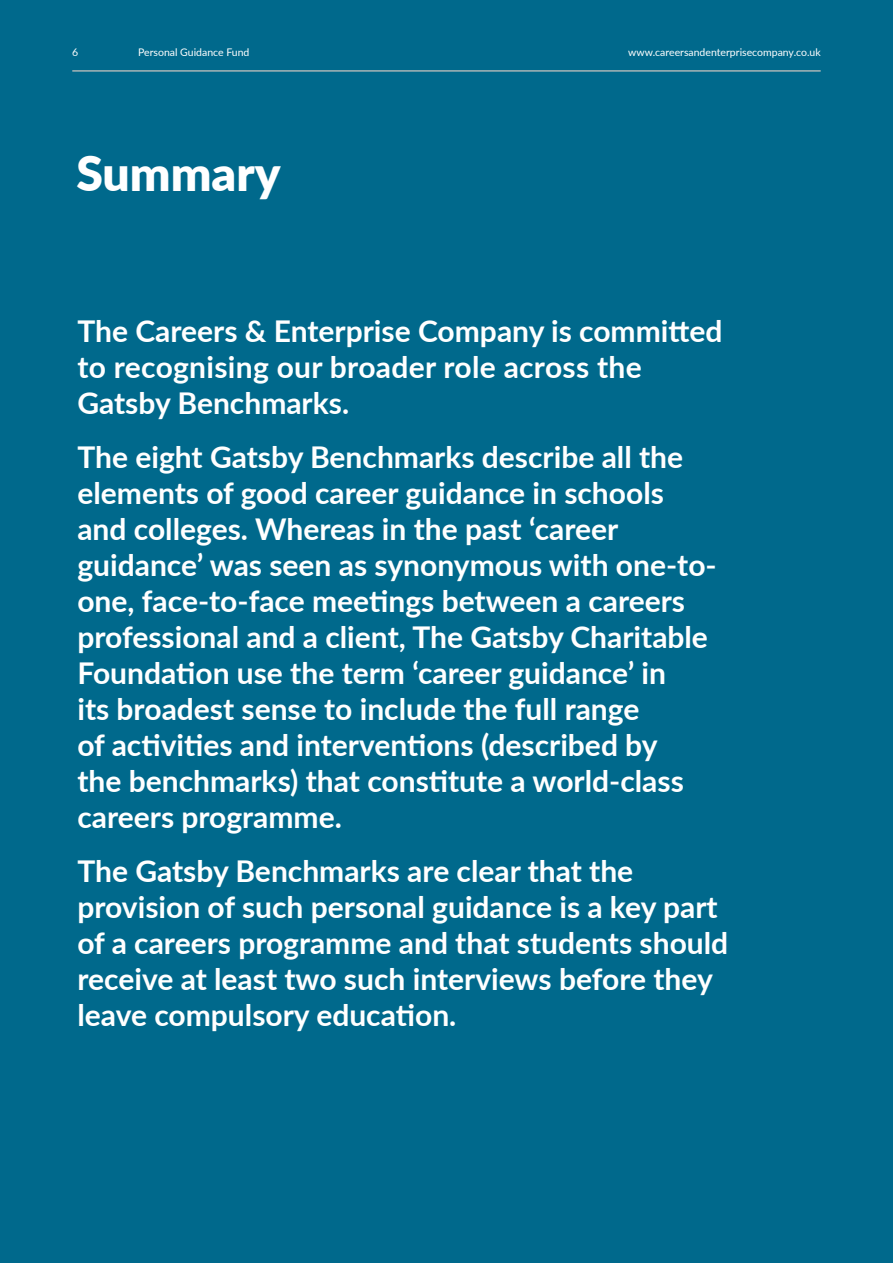
<style>
.page{position:relative;width:893px;height:1263px;background:#00698c}
.page>*{position:absolute;margin:0;border:0;box-sizing:border-box;transform-origin:0 0}
.t1{font:900 48px "Lato";color:#fff}
.t2{font:700 30px/36px "Lato";color:#fff}
.t3{font:10.5px "Lato";color:#fff}
</style>
<div class="page">
<hr style="left:72px;top:70px;width:749px;height:2px;background:#a8b5b6">
<p class="t3" style="left:72px;top:44px;width:8px">6</p>
<p class="t3" style="left:138px;top:45px;width:113px">Personal Guidance Fund</p>
<p class="t3" style="left:628px;top:44px;width:194px">www.careersandenterprisecompany.co.uk</p>
<h1 class="t1" style="left:76px;top:138px;width:206px">Summary</h1>
<p class="t2" style="left:77px;top:312px;width:647px">The Careers &amp; Enterprise Company is committed to recognising our broader role across the<br>Gatsby Benchmarks.</p>
<p class="t2" style="left:77px;top:438px;width:641px">The eight Gatsby Benchmarks describe all the elements of good career guidance in schools and colleges. Whereas in the past ‘career guidance’ was seen as synonymous with one-to&shy;one, face-to-face meetings between a careers professional and a client, The Gatsby Charitable Foundation use the term ‘career guidance’ in<br>its broadest sense to include the full range<br>of activities and interventions (described by<br>the benchmarks) that constitute a world-class careers programme.</p>
<p class="t2" style="left:77px;top:852px;width:652px">The Gatsby Benchmarks are clear that the provision of such personal guidance is a key part of a careers programme and that students should receive at least two such interviews before they leave compulsory education.</p>
</div>
